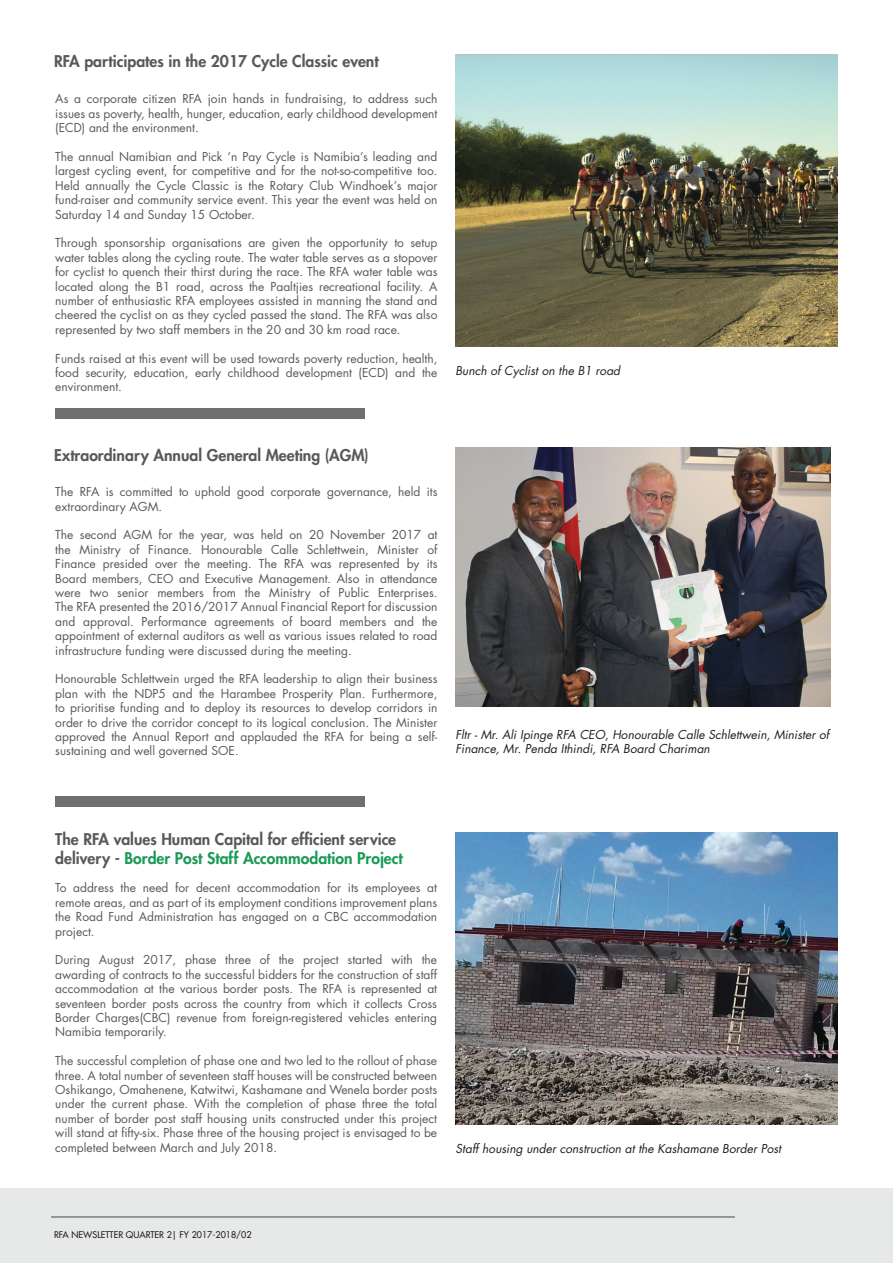
<style>
.page{position:relative;width:893px;height:1263px;background:#fff}
.page>*{position:absolute;margin:0;border:0;box-sizing:border-box;transform-origin:0 0}
.t1{font:800 15.75px "Futura Std";color:#58595b}
.t2{font:800 15.75px "Futura Std";color:#1b9a57}
.t3{font:12px/14.4px "Futura Std";color:#58595b;text-align:justify}
.t4{font:italic 12px/14.4px "Futura Std";color:#231f20}
.t5{font:500 9px "Futura Std";color:#231f20}
.s1{color:#58595b}
</style>
<div class="page">
<img style="left:455px;top:55px;width:383px;height:292px">
<img style="left:455px;top:448px;width:376px;height:259px">
<div style="left:55px;top:408px;width:310px;height:11px;background:#6d6f71"></div>
<div style="left:55px;top:796px;width:310px;height:10px;background:#6d6f71"></div>
<div style="left:0;top:1188px;width:892px;height:75px;background:#e7e8e8"></div>
<hr style="left:51px;top:1216px;width:684px;height:1px;background:#58595b">
<img style="left:455px;top:832px;width:383px;height:293px">
<p class="t1" style="left:54px;top:51px;width:326px">RFA participates in the 2017 Cycle Classic event</p>
<p class="t3" style="left:55px;top:92px;width:384px">As a corporate citizen RFA join hands in fundraising, to address such issues as poverty, health, hunger, education, early childhood development (ECD) and the environment.</p>
<p class="t3" style="left:55px;top:150px;width:384px">The annual Namibian and Pick ‘n Pay Cycle is Namibia’s leading and largest cycling event, for competitive and for the not-so-competitive too.<br>Held annually the Cycle Classic is the Rotary Club Windhoek’s major fund-raiser and community service event. This year the event was held on Saturday 14 and Sunday 15 October.</p>
<p class="t3" style="left:55px;top:236px;width:384px">Through sponsorship organisations are given the opportunity to setup water tables along the cycling route. The water table serves as a stopover for cyclist to quench their thirst during the race. The RFA water table was located along the B1 road, across the Paaltjies recreational facility. A number of enthusiastic RFA employees assisted in manning the stand and cheered the cyclist on as they cycled passed the stand. The RFA was also represented by two staff members in the 20 and 30 km road race.</p>
<p class="t3" style="left:55px;top:351px;width:384px">Funds raised at this event will be used towards poverty reduction, health, food security, education, early childhood development (ECD) and the environment.</p>
<p class="t4" style="left:455px;top:363px;width:166px">Bunch of Cyclist on the B1 road</p>
<p class="t1" style="left:54px;top:445px;width:316px">Extraordinary Annual General Meeting (AGM)</p>
<p class="t3" style="left:55px;top:485px;width:384px">The RFA is committed to uphold good corporate governance, held its extraordinary AGM.</p>
<p class="t3" style="left:55px;top:528px;width:384px">The second AGM for the year, was held on 20 November 2017 at the Ministry of Finance. Honourable Calle Schlettwein, Minister of Finance presided over the meeting. The RFA was represented by its Board members, CEO and Executive Management. Also in attendance were two senior members from the Ministry of Public Enterprises.<br>The RFA presented the 2016/2017 Annual Financial Report for discussion and approval. Performance agreements of board members and the appointment of external auditors as well as various issues related to road infrastructure funding were discussed during the meeting.</p>
<p class="t3" style="left:55px;top:672px;width:384px">Honourable Schlettwein urged the RFA leadership to align their business plan with the NDP5 and the Harambee Prosperity Plan. Furthermore, to prioritise funding and to deploy its resources to develop corridors in order to drive the corridor concept to its logical conclusion. The Minister approved the Annual Report and applauded the RFA for being a self&shy;sustaining and well governed SOE.</p>
<p class="t4" style="left:455px;top:727px;width:375px">Fltr - Mr. Ali Ipinge RFA CEO, Honourable Calle Schlettwein, Minister of<br>Finance, Mr. Penda Ithindi, RFA Board Chariman</p>
<p class="t1" style="left:55px;top:829px;width:342px">The RFA values Human Capital for efficient service</p>
<p class="t2" style="left:55px;top:848px;width:349px"><span class="s1">delivery -</span> Border Post Staff Accommodation Project</p>
<p class="t3" style="left:55px;top:881px;width:383px">To address the need for decent accommodation for its employees at remote areas, and as part of its employment conditions improvement plans the Road Fund Administration has engaged on a CBC accommodation project.</p>
<p class="t3" style="left:55px;top:953px;width:383px">During August 2017, phase three of the project started with the awarding of contracts to the successful bidders for the construction of staff accommodation at the various border posts. The RFA is represented at seventeen border posts across the country from which it collects Cross Border Charges(CBC) revenue from foreign-registered vehicles entering Namibia temporarily.</p>
<p class="t3" style="left:55px;top:1054px;width:383px">The successful completion of phase one and two led to the rollout of phase three. A total number of seventeen staff houses will be constructed between Oshikango, Omahenene, Katwitwi, Kashamane and Wenela border posts under the current phase. With the completion of phase three the total number of border post staff housing units constructed under this project will stand at fifty-six. Phase three of the housing project is envisaged to be completed between March and July 2018.</p>
<p class="t4" style="left:455px;top:1141px;width:327px">Staff housing under construction at the Kashamane Border Post</p>
<p class="t5" style="left:54px;top:1229px;width:199px">RFA NEWSLETTER QUARTER 2| FY 2017-2018/02</p>
</div>
